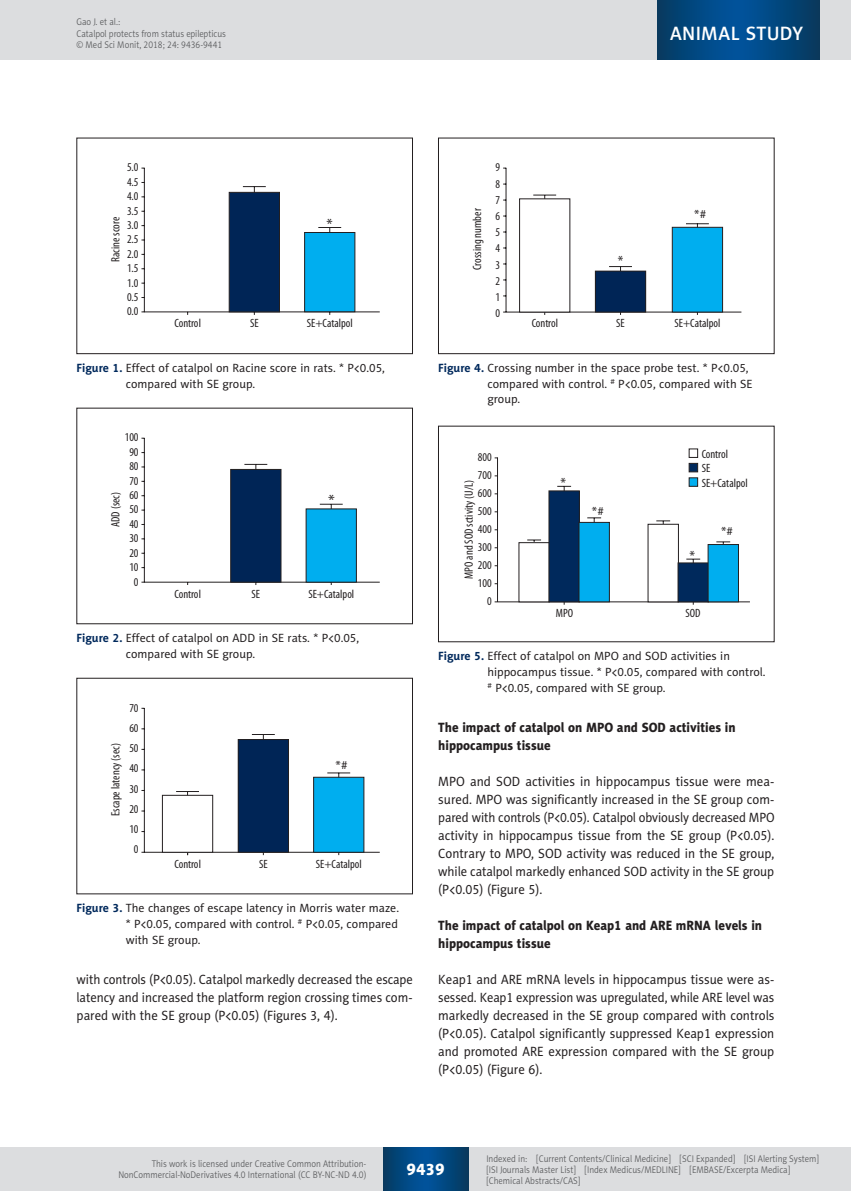
<style>
.page{position:relative;width:851px;height:1191px;background:#fff}
.page>*{position:absolute;margin:0;border:0;box-sizing:border-box;transform-origin:0 0}
.t1{font:19.5px "Naomi Sans EFN Medium";letter-spacing:.015em;color:#fff}
.t2{font:16.5px "Naomi Sans EFN Heavy";color:#fff}
.t3{font:condensed 15px "Myriad Pro";color:#231f20}
.t4{font:15px "Myriad Pro";color:#231f20}
.t5{font:15px "Myriad Pro";color:#231f20;scale:1.08 1}
.MSM_Body{font:13.5px/18px "Naomi Sans EFN";color:#231f20;text-align:justify;scale:.96 1}
.MSM_Body-2{font:13.5px/18px "Naomi Sans EFN";color:#231f20;text-align:justify;scale:.95 1}
.MSM_Body-3{font:13.5px/18px "Naomi Sans EFN";color:#231f20;text-align:justify;scale:.93 1}
.MSM_Headline_2{font:13.5px/18px "Naomi Sans EFN Heavy";color:#231f20;scale:.95 1}
.MSM_Rycina_tytul{font:12px/15.8px "Naomi Sans EFN";color:#231f20}
.t6{font:condensed 12px/14.4px "Myriad Pro";color:#231f20;text-align:justify}
.t7{font:12px "Myriad Pro";color:#231f20;scale:1.08 1}
.t8{font:9.75px/11.2px "Naomi Sans EFN Light";color:#57585a;scale:.9 1}
.s1{font-weight:700;color:#00295c}
</style>
<div class="page">
<hr style="left:141px;top:311px;width:238px;height:1px;background:#231f20">
<svg style="left:243px;top:186px;width:23px;height:1px"></svg>
<svg style="left:318px;top:227px;width:23px;height:1px"></svg>
<hr style="left:144px;top:168px;width:1px;height:144px;background:#231f20">
<hr style="left:254px;top:187px;width:1px;height:128px;background:#231f20">
<hr style="left:329px;top:227px;width:1px;height:88px;background:#231f20">
<div style="left:229px;top:192px;width:51px;height:120px;background:#002556;border:1px solid #231f20"></div>
<div style="left:304px;top:232px;width:51px;height:80px;background:#00aeef;border:1px solid #231f20"></div>
<div style="left:77px;top:138px;width:335px;height:216px;border:1px solid #231f20"></div>
<hr style="left:503px;top:312px;width:238px;height:1px;background:#231f20">
<svg style="left:686px;top:223px;width:22px;height:1px"></svg>
<hr style="left:505px;top:168px;width:1px;height:144px;background:#231f20">
<hr style="left:697px;top:224px;width:1px;height:91px;background:#231f20">
<svg style="left:532px;top:194px;width:114px;height:121px"></svg>
<div style="left:519px;top:198px;width:51px;height:114px;background:#fff;border:1px solid #231f20"></div>
<div style="left:671px;top:227px;width:51px;height:85px;background:#00aeef;border:1px solid #231f20"></div>
<div style="left:438px;top:138px;width:336px;height:216px;border:1px solid #231f20"></div>
<hr style="left:494px;top:601px;width:255px;height:1px;background:#231f20">
<hr style="left:497px;top:457px;width:1px;height:145px;background:#231f20">
<svg style="left:518px;top:485px;width:83px;height:120px"></svg>
<div style="left:578px;top:522px;width:31px;height:80px;background:#00aeef;border:1px solid #231f20"></div>
<svg style="left:647px;top:520px;width:83px;height:85px"></svg>
<div style="left:707px;top:544px;width:31px;height:58px;background:#00aeef;border:1px solid #231f20"></div>
<div style="left:688px;top:448px;width:10px;height:10px;background:#fff;border:1px solid #231f20"></div>
<div style="left:688px;top:463px;width:10px;height:9px;background:#00295c;border:1px solid #231f20"></div>
<div style="left:688px;top:477px;width:10px;height:10px;background:#00aeef;border:1px solid #231f20"></div>
<hr style="left:141px;top:582px;width:238px;height:1px;background:#231f20">
<svg style="left:244px;top:464px;width:23px;height:1px"></svg>
<svg style="left:320px;top:504px;width:22px;height:1px"></svg>
<hr style="left:144px;top:438px;width:1px;height:144px;background:#231f20">
<hr style="left:255px;top:464px;width:1px;height:121px;background:#231f20">
<hr style="left:331px;top:504px;width:1px;height:81px;background:#231f20">
<div style="left:230px;top:469px;width:51px;height:113px;background:#002556;border:1px solid #231f20"></div>
<div style="left:306px;top:508px;width:51px;height:74px;background:#00aeef;border:1px solid #231f20"></div>
<hr style="left:141px;top:852px;width:238px;height:1px;background:#231f20">
<svg style="left:327px;top:772px;width:23px;height:1px"></svg>
<hr style="left:144px;top:708px;width:1px;height:144px;background:#231f20">
<hr style="left:338px;top:773px;width:1px;height:82px;background:#231f20">
<svg style="left:175px;top:734px;width:114px;height:122px"></svg>
<div style="left:162px;top:795px;width:51px;height:57px;background:#fff;border:1px solid #231f20"></div>
<div style="left:313px;top:777px;width:51px;height:75px;background:#00aeef;border:1px solid #231f20"></div>
<div style="left:77px;top:678px;width:335px;height:216px;border:1px solid #231f20"></div>
<div style="left:0;top:1148px;width:850px;height:43px;background:#dcdddf"></div>
<svg style="left:383px;top:1147px;width:85px;height:43px;background:#02477e"></svg>
<div style="left:0;top:0;width:850px;height:60px;background:#dcdddf"></div>
<svg style="left:657px;top:0;width:162px;height:60px;background:#02477e"></svg>
<p class="t8" style="left:77px;top:16px;width:167px">Gao J. et al.:<br>Catalpol protects from status epilepticus © Med Sci Monit, 2018; 24: 9436-9441</p>
<h1 class="t1" style="left:670px;top:22px;width:134px">ANIMAL STUDY</h1>
<p class="t6" style="left:127px;top:160px;width:13px">5.0<br>4.5<br>4.0<br>3.5<br>3.0<br>2.5<br>2.0<br>1.5<br>1.0<br>0.5<br>0.0</p>
<p class="t6" style="left:109px;top:262px;width:47px;rotate:-90deg">Racine score</p>
<p class="t4" style="left:326px;top:214px;width:8px">*</p>
<p class="t6" style="left:250px;top:316px;width:10px">SE</p>
<p class="t6" style="left:307px;top:316px;width:47px">SE+Catalpol</p>
<p class="MSM_Rycina_tytul" style="left:126px;top:360px;width:261px;text-indent:-49px"><span class="s1">Figure 1.</span> Effect of catalpol on Racine score in rats. * P&lt;0.05, compared with SE group.</p>
<p class="t6" style="left:174px;top:316px;width:28px">Control</p>
<p class="t6" style="left:125px;top:430px;width:15px;text-align:right">100<br>90<br>80<br>70<br>60<br>50<br>40<br>30<br>20<br>10<br>0</p>
<p class="t6" style="left:109px;top:527px;width:37px;rotate:-90deg">ADD (sec)</p>
<p class="t5" style="left:328px;top:491px;width:8px">*</p>
<p class="t6" style="left:251px;top:586px;width:10px">SE</p>
<p class="t6" style="left:308px;top:586px;width:47px">SE+Catalpol</p>
<p class="MSM_Rycina_tytul" style="left:126px;top:630px;width:235px;text-indent:-49px"><span class="s1">Figure 2.</span> Effect of catalpol on ADD in SE rats. * P&lt;0.05, compared with SE group.</p>
<p class="t6" style="left:174px;top:586px;width:28px">Control</p>
<p class="t6" style="left:129px;top:697px;width:11px;line-height:20.2px;text-align:center">70<br>60<br>50<br>40<br>30<br>20<br>10<br>0</p>
<p class="t6" style="left:109px;top:816px;width:74px;rotate:-90deg">Escape latency (sec)</p>
<p class="t7" style="left:335px;top:757px;width:12px">*#</p>
<p class="t6" style="left:259px;top:856px;width:10px">SE</p>
<p class="t6" style="left:316px;top:856px;width:47px">SE+Catalpol</p>
<p class="MSM_Rycina_tytul" style="left:126px;top:900px;width:275px;text-align:justify;text-indent:-49px"><span class="s1">Figure 3.</span> The changes of escape latency in Morris water maze. * P&lt;0.05, compared with control. <sup>#</sup> P&lt;0.05, compared with SE group.</p>
<p class="t6" style="left:174px;top:856px;width:28px">Control</p>
<p class="MSM_Body-3" style="left:77px;top:970px;width:363px">with controls (P&lt;0.05). Catalpol markedly decreased the escape latency and increased the platform region crossing times com&shy;pared with the SE group (P&lt;0.05) (Figures 3, 4).</p>
<p class="t6" style="left:495px;top:159px;width:6px;line-height:16.2px">9<br>8<br>7<br>6<br>5<br>4<br>3<br>2<br>1<br>0</p>
<p class="t6" style="left:470px;top:270px;width:63px;rotate:-90deg">Crossing number</p>
<p class="t7" style="left:694px;top:207px;width:12px">*#</p>
<p class="t3" style="left:617px;top:253px;width:7px">*</p>
<p class="t6" style="left:674px;top:316px;width:47px">SE+Catalpol</p>
<p class="MSM_Rycina_tytul" style="left:487px;top:360px;width:266px;text-indent:-49px"><span class="s1">Figure 4.</span> Crossing number in the space probe test. * P&lt;0.05, compared with control. <sup>#</sup> P&lt;0.05, compared with SE group.</p>
<p class="t6" style="left:531px;top:316px;width:28px">Control</p>
<p class="t6" style="left:616px;top:316px;width:10px">SE</p>
<p class="t6" style="left:478px;top:448px;width:15px;line-height:18px;text-align:right">800<br>700<br>600<br>500<br>400<br>300<br>200<br>100<br>0</p>
<p class="t6" style="left:462px;top:579px;width:101px;rotate:-90deg">MPO and SOD sctivity (U/L)</p>
<p class="t3" style="left:560px;top:474px;width:7px">*</p>
<p class="t7" style="left:592px;top:504px;width:12px">*#</p>
<p class="t6" style="left:556px;top:606px;width:19px">MPO</p>
<p class="t6" style="left:701px;top:447px;width:47px;text-align:left">Control<br>SE<br>SE+Catalpol</p>
<p class="t3" style="left:689px;top:548px;width:7px">*</p>
<p class="t6" style="left:685px;top:606px;width:17px">SOD</p>
<p class="t7" style="left:721px;top:524px;width:12px">*#</p>
<p class="MSM_Rycina_tytul" style="left:487px;top:648px;width:279px;text-indent:-49px"><span class="s1">Figure 5.</span> Effect of catalpol on MPO and SOD activities in hippocampus tissue. * P&lt;0.05, compared with control. <sup>#</sup> P&lt;0.05, compared with SE group.</p>
<p class="MSM_Headline_2" style="left:438px;top:718px;width:314px">The impact of catalpol on MPO and SOD activities in hippocampus tissue</p>
<p class="MSM_Body" style="left:438px;top:772px;width:352px">MPO and SOD activities in hippocampus tissue were mea&shy;sured. MPO was significantly increased in the SE group com&shy;pared with controls (P&lt;0.05). Catalpol obviously decreased MPO activity in hippocampus tissue from the SE group (P&lt;0.05).<br>Contrary to MPO, SOD activity was reduced in the SE group, while catalpol markedly enhanced SOD activity in the SE group (P&lt;0.05) (Figure 5).</p>
<p class="MSM_Headline_2" style="left:438px;top:916px;width:342px">The impact of catalpol on Keap1 and ARE mRNA levels in hippocampus tissue</p>
<p class="MSM_Body-2" style="left:438px;top:970px;width:355px">Keap1 and ARE mRNA levels in hippocampus tissue were as&shy;sessed. Keap1 expression was upregulated, while ARE level was markedly decreased in the SE group compared with controls (P&lt;0.05). Catalpol significantly suppressed Keap1 expression and promoted ARE expression compared with the SE group (P&lt;0.05) (Figure 6).</p>
<p class="t8" style="left:118px;top:1158px;width:277px;text-align:right">This work is licensed under Creative Common Attribution-<br>NonCommercial-NoDerivatives 4.0 International (CC BY-NC-ND 4.0)</p>
<h2 class="t2" style="left:406px;top:1159px;width:40px">9439</h2>
<p class="t8" style="left:486px;top:1152px;width:371px">Indexed in: [Current Contents/Clinical Medicine] [SCI Expanded] [ISI Alerting System] [ISI Journals Master List] [Index Medicus/MEDLINE] [EMBASE/Excerpta Medica] [Chemical Abstracts/CAS]</p>
</div>
